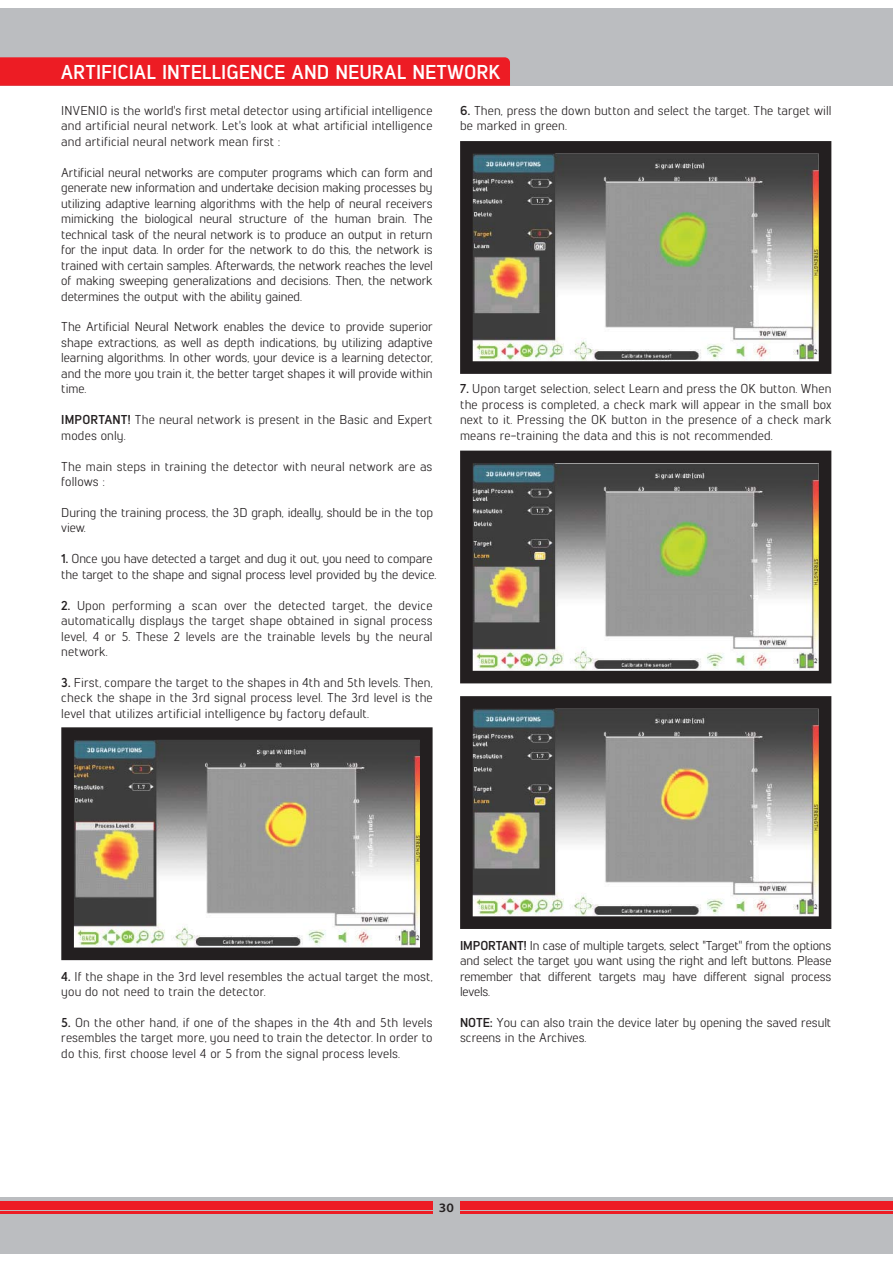
<style>
.page{position:relative;width:893px;height:1263px;background:#fff}
.page>*{position:absolute;margin:0;border:0;box-sizing:border-box;transform-origin:0 0}
.t1{font:700 20.1px "Lintel";color:#fff}
.t2{font:12.9px/15.5px "Lintel";letter-spacing:.01em;color:#231f20;text-align:justify}
.t3{font:12.9px/15.5px "Lintel";letter-spacing:-.01em;color:#231f20}
.t4{font:600 semi-expanded 12.9px "Myriad Pro";color:#231f20}
.s1{font-weight:700}
</style>
<div class="page">
<div style="left:0;top:1197px;width:893px;height:57px;background:#bbbdc0"></div>
<div style="left:0;top:1205px;width:432px;height:5px;background:#ed1c24"></div>
<hr style="left:0;top:1201px;width:432px;height:2px;background:#ed1c24">
<hr style="left:0;top:1212px;width:432px;height:2px;background:#ed1c24">
<div style="left:460px;top:1205px;width:433px;height:5px;background:#ed1c24"></div>
<hr style="left:460px;top:1201px;width:433px;height:2px;background:#ed1c24">
<hr style="left:460px;top:1212px;width:433px;height:2px;background:#ed1c24">
<svg style="left:61px;top:727px;width:372px;height:233px;background:#888680"></svg>
<svg style="left:460px;top:141px;width:371px;height:233px;background:#85857e"></svg>
<svg style="left:460px;top:696px;width:371px;height:233px;background:#87857f"></svg>
<svg style="left:460px;top:451px;width:371px;height:232px;background:#86857f"></svg>
<div style="left:0;top:9px;width:893px;height:77px;background:#bbbdc0"></div>
<div style="left:0;top:57px;width:510px;height:29px;background:#ed1c24"></div>
<h1 class="t1" style="left:61px;top:64px;width:441px">ARTIFICIAL INTELLIGENCE AND NEURAL NETWORK</h1>
<p class="t2" style="left:61px;top:104px;width:373px">INVENIO is the world's first metal detector using artificial intelligence and artificial neural network. Let's look at what artificial intelligence and artificial neural network mean first :</p>
<p class="t2" style="left:61px;top:166px;width:373px">Artificial neural networks are computer programs which can form and generate new information and undertake decision making processes by utilizing adaptive learning algorithms with the help of neural receivers mimicking the biological neural structure of the human brain. The technical task of the neural network is to produce an output in return for the input data. In order for the network to do this, the network is trained with certain samples. Afterwards, the network reaches the level of making sweeping generalizations and decisions. Then, the network determines the output with the ability gained.</p>
<p class="t2" style="left:61px;top:320px;width:373px">The Artificial Neural Network enables the device to provide superior shape extractions, as well as depth indications, by utilizing adaptive learning algorithms. In other words, your device is a learning detector, and the more you train it, the better target shapes it will provide within time.</p>
<p class="t2" style="left:61px;top:413px;width:373px"><span class="s1">IMPORTANT!</span> The neural network is present in the Basic and Expert modes only.</p>
<p class="t2" style="left:61px;top:459px;width:373px">The main steps in training the detector with neural network are as follows :</p>
<p class="t2" style="left:61px;top:506px;width:373px">During the training process, the 3D graph, ideally, should be in the top view.</p>
<p class="t3" style="left:61px;top:552px;width:376px"><span class="s1">1.</span> Once you have detected a target and dug it out, you need to compare the target to the shape and signal process level provided by the device.</p>
<p class="t2" style="left:61px;top:598px;width:373px"><span class="s1">2.</span> Upon performing a scan over the detected target, the device automatically displays the target shape obtained in signal process level, 4 or 5. These 2 levels are the trainable levels by the neural network.</p>
<p class="t2" style="left:61px;top:676px;width:373px"><span class="s1">3.</span> First, compare the target to the shapes in 4th and 5th levels. Then, check the shape in the 3rd signal process level. The 3rd level is the level that utilizes artificial intelligence by factory default.</p>
<p class="t2" style="left:460px;top:104px;width:373px"><span class="s1">6.</span> Then, press the down button and select the target. The target will be marked in green.</p>
<p class="t2" style="left:460px;top:382px;width:373px"><span class="s1">7.</span> Upon target selection, select Learn and press the OK button. When the process is completed, a check mark will appear in the small box next to it. Pressing the OK button in the presence of a check mark means re-training the data and this is not recommended.</p>
<p class="t2" style="left:61px;top:969px;width:373px"><span class="s1">4.</span> If the shape in the 3rd level resembles the actual target the most, you do not need to train the detector.</p>
<p class="t2" style="left:61px;top:1016px;width:373px"><span class="s1">5.</span> On the other hand, if one of the shapes in the 4th and 5th levels resembles the target more, you need to train the detector. In order to do this, first choose level 4 or 5 from the signal process levels.</p>
<p class="t2" style="left:460px;top:938px;width:373px"><span class="s1">IMPORTANT!</span> In case of multiple targets, select ''Target'' from the options and select the target you want using the right and left buttons. Please remember that different targets may have different signal process levels.</p>
<p class="t2" style="left:460px;top:1016px;width:373px"><span class="s1">NOTE:</span> You can also train the device later by opening the saved result screens in the Archives.</p>
<p class="t4" style="left:439px;top:1200px;width:16px">30</p>
</div>
